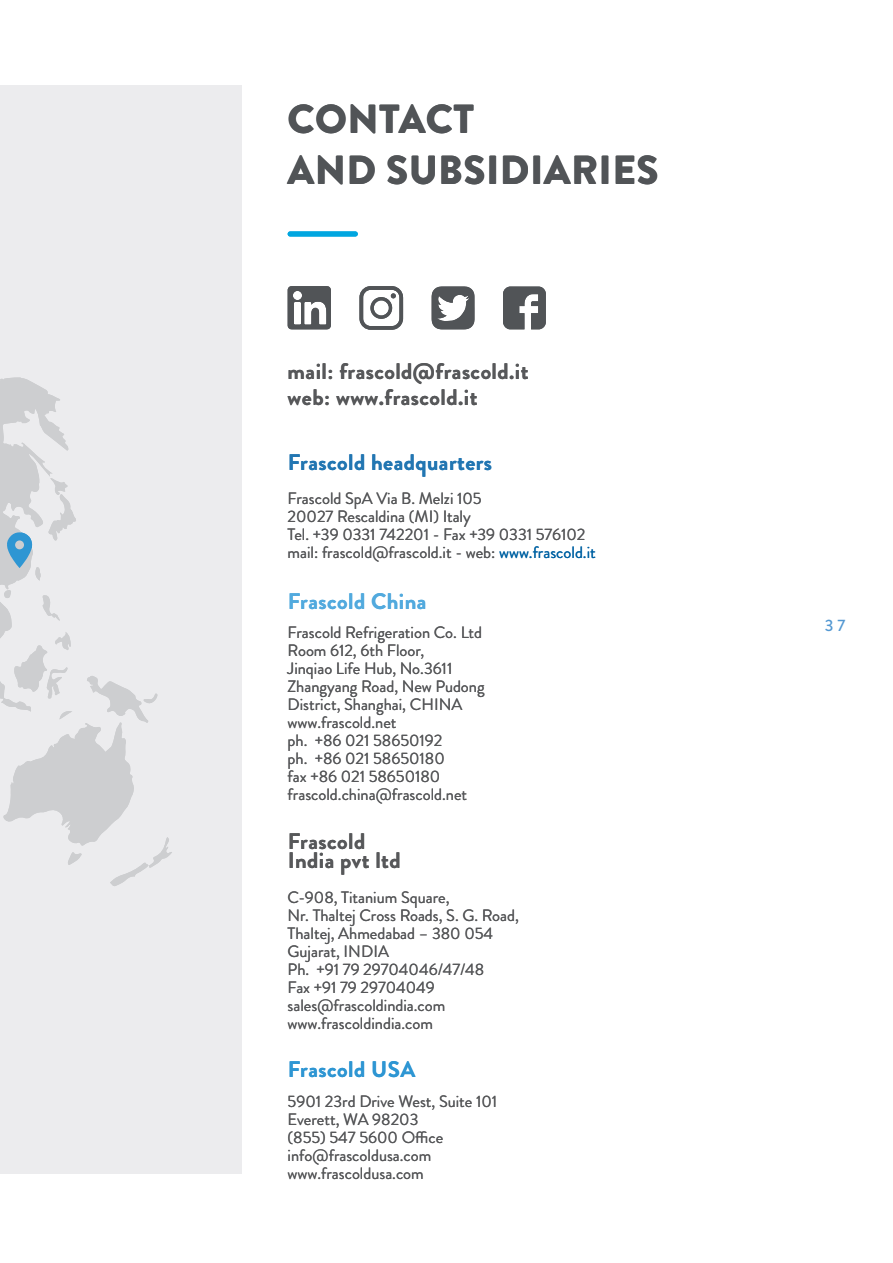
<style>
.page{position:relative;width:893px;height:1263px;background:#fff}
.page>*{position:absolute;margin:0;border:0;box-sizing:border-box;transform-origin:0 0}
.t1{font:900 40.5px/51px "Brandon Grotesque";letter-spacing:.01em;color:#515457}
.t2{font:700 22.5px/19.2px "Brandon Grotesque";letter-spacing:.02em;color:#57585a}
.t3{font:700 22.5px "Brandon Grotesque";letter-spacing:.02em;color:#2276b2}
.t4{font:700 22.5px "Brandon Grotesque";letter-spacing:.02em;color:#52aade}
.t5{font:700 22.5px "Brandon Grotesque";letter-spacing:.02em;color:#2e96d3}
.t6{font:16.5px/18px "Brandon Grotesque";color:#57585a}
.t7{font:500 16.5px "Brandon Grotesque";color:#5398d2}
.s1{color:#0062a3}
</style>
<div class="page">
<div style="left:0;top:86px;width:242px;height:1088px;background:#ececee"></div>
<div style="left:288px;top:231px;width:70px;height:5px;background:#00a6e0;border-radius:3px"></div>
<svg style="left:359px;top:286px;width:44px;height:44px"></svg>
<svg style="left:288px;top:286px;width:43px;height:43px"></svg>
<svg style="left:503px;top:286px;width:43px;height:43px"></svg>
<svg style="left:432px;top:286px;width:42px;height:43px"></svg>
<svg style="left:0;top:377px;width:172px;height:509px"></svg>
<h1 class="t1" style="left:288px;top:94px;width:373px">CONTACT<br>AND SUBSIDIARIES</h1>
<h2 class="t2" style="left:288px;top:359px;width:242px;line-height:25.5px">mail: frascold@frascold.it web: www.frascold.it</h2>
<h2 class="t3" style="left:288px;top:447px;width:206px">Frascold headquarters</h2>
<p class="t6" style="left:288px;top:490px;width:310px">Frascold SpA Via B. Melzi 105<br>20027 Rescaldina (MI) Italy<br>Tel. +39 0331 742201 - Fax +39 0331 576102 mail: frascold@frascold.it - web: <span class="s1">www.frascold.it</span></p>
<h2 class="t4" style="left:288px;top:585px;width:140px">Frascold China</h2>
<p class="t6" style="left:288px;top:623px;width:199px">Frascold Refrigeration Co. Ltd<br>Room 612, 6th Floor,<br>Jinqiao Life Hub, No.3611<br>Zhangyang Road, New Pudong<br>District, Shanghai, CHINA www.frascold.net<br>ph. +86 021 58650192<br>ph. +86 021 58650180<br>fax +86 021 58650180 frascold.china@frascold.net</p>
<h2 class="t2" style="left:288px;top:832px;width:114px">Frascold<br>India pvt ltd</h2>
<p class="t6" style="left:288px;top:888px;width:233px">C-908, Titanium Square,<br>Nr. Thaltej Cross Roads, S. G. Road,<br>Thaltej, Ahmedabad – 380 054<br>Gujarat, INDIA<br>Ph. +91 79 29704046/47/48<br>Fax +91 79 29704049 sales@frascoldindia.com www.frascoldindia.com</p>
<h2 class="t5" style="left:288px;top:1053px;width:129px">Frascold USA</h2>
<p class="t6" style="left:288px;top:1092px;width:211px">5901 23rd Drive West, Suite 101<br>Everett, WA 98203<br>(855) 547 5600 Office info@frascoldusa.com www.frascoldusa.com</p>
<p class="t6" style="left:415px;top:1128px;width:15px">f</p>
<p class="t7" style="left:825px;top:614px;width:22px">37</p>
</div>
